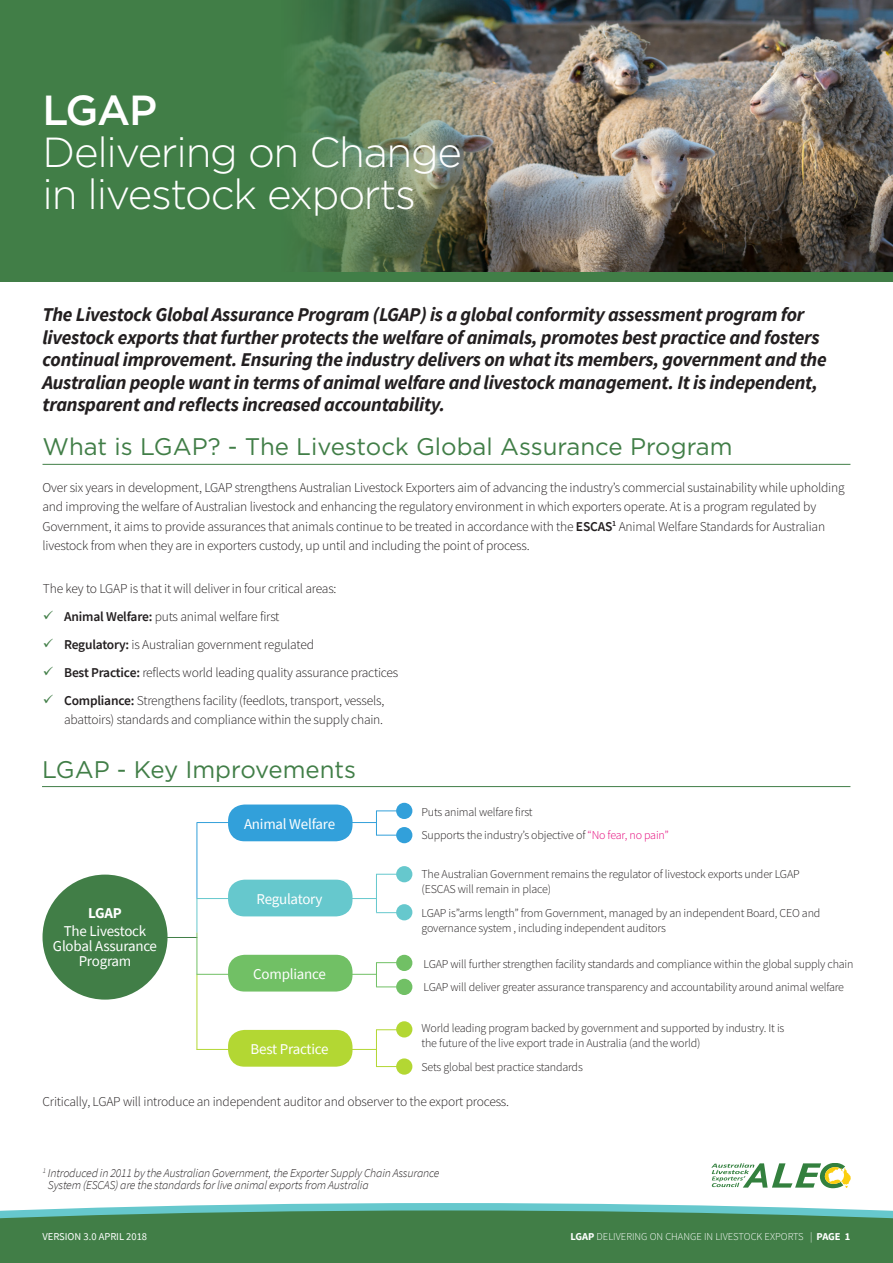
<style>
.page{position:relative;width:893px;height:1263px;background:#fff}
.page>*{position:absolute;margin:0;border:0;box-sizing:border-box;transform-origin:0 0}
.ALEC_cover{font:300 42px/42px "Gotham";letter-spacing:-.03em;color:#fff}
.ALEC_body_heading{font:24px "Gotham";color:#417e47}
.ALEC_body{font:italic 700 19.5px/22.5px "Source Sans Pro";letter-spacing:-.015em;color:#231f20}
.ALEC_info_1st{font:15px "Source Sans Pro";letter-spacing:-.015em;color:#fff}
.ALEC_TABLE_-_body{font:15px/18px "Source Sans Pro";letter-spacing:-.015em;color:#fff;text-align:center}
.ALEC_body-2{font:300 13.5px/19.5px "Source Sans Pro";letter-spacing:-.015em;color:#231f20}
.ALEC_TABLE_-_body-2{font:300 12px/15px "Source Sans Pro";letter-spacing:-.015em;color:#231f20}
.ALEC_annoted{font:italic 300 12px/12px "Source Sans Pro";letter-spacing:-.015em;color:#231f20}
.t1{font:300 10.5px "Source Sans Pro";color:#fff}
.t2{font:10.5px "Source Sans Pro";color:#fff}
.s1{font-weight:500}
.s2{font-weight:600}
.s3{font-weight:700}
.s4{color:#e40278}
</style>
<div class="page">
<svg style="left:26px;top:1203px;width:841px;height:7px;fill:#66c8cd"></svg>
<div style="left:0;top:1210px;width:893px;height:53px;background:#417e47"></div>
<hr style="left:159px;top:937px;width:38px;height:1px;background:#417e47">
<hr style="left:197px;top:898px;width:179px;height:1px;background:#66c8cd">
<hr style="left:197px;top:974px;width:179px;height:1px;background:#71c065">
<hr style="left:197px;top:1049px;width:179px;height:1px;background:#b3d733">
<svg style="left:377px;top:874px;width:19px;height:1px"></svg>
<svg style="left:376px;top:1029px;width:20px;height:1px"></svg>
<svg style="left:376px;top:912px;width:20px;height:1px"></svg>
<svg style="left:377px;top:1066px;width:19px;height:1px"></svg>
<hr style="left:376px;top:874px;width:1px;height:38px;background:#66c8cd">
<svg style="left:376px;top:962px;width:28px;height:25px"></svg>
<hr style="left:376px;top:1030px;width:1px;height:37px;background:#b3d733">
<div style="left:43px;top:874px;width:125px;height:125px;background:#417e47;border-radius:50%"></div>
<div style="left:0;top:0;width:752px;height:277px;background:#417e47"></div>
<img style="left:295px;top:0;width:598px;height:272px">
<hr style="left:43px;top:464px;width:807px;height:1px;background:#417e47">
<div style="left:0;top:272px;width:893px;height:9px;background:#417e47"></div>
<hr style="left:42px;top:786px;width:808px;height:1px;background:#417e47">
<div style="left:228px;top:880px;width:124px;height:36px;background:#66c8cd;border-radius:16px"></div>
<div style="left:228px;top:955px;width:124px;height:36px;background:#71c065;border-radius:16px"></div>
<div style="left:228px;top:1030px;width:124px;height:37px;background:#b3d733;border-radius:16px"></div>
<div style="left:396px;top:803px;width:16px;height:16px;background:#32a0da;border-radius:50%"></div>
<div style="left:396px;top:866px;width:16px;height:16px;background:#66c8cd;border-radius:50%"></div>
<div style="left:396px;top:955px;width:16px;height:16px;background:#71c065;border-radius:50%"></div>
<div style="left:396px;top:1021px;width:16px;height:16px;background:#b3d733;border-radius:50%"></div>
<div style="left:396px;top:827px;width:16px;height:16px;background:#32a0da;border-radius:50%"></div>
<div style="left:396px;top:904px;width:16px;height:16px;background:#66c8cd;border-radius:50%"></div>
<div style="left:396px;top:979px;width:16px;height:16px;background:#71c065;border-radius:50%"></div>
<div style="left:396px;top:1058px;width:16px;height:17px;background:#b3d733;border-radius:50%"></div>
<hr style="left:197px;top:823px;width:1px;height:75px;background:#32a0da">
<hr style="left:197px;top:974px;width:1px;height:76px;background:#b3d733">
<hr style="left:197px;top:898px;width:1px;height:34px;background:#66c8cd">
<hr style="left:197px;top:932px;width:1px;height:42px;background:#71c065">
<hr style="left:197px;top:822px;width:179px;height:1px;background:#32a0da">
<svg style="left:376px;top:810px;width:28px;height:26px"></svg>
<div style="left:228px;top:804px;width:124px;height:37px;background:#32a0da;border-radius:16px"></div>
<svg style="left:711px;top:1163px;width:140px;height:25px"></svg>
<p class="ALEC_cover" style="left:43px;top:88px;width:421px"><span class="s1">LGAP<br></span>Delivering on Change in livestock exports</p>
<p class="ALEC_body" style="left:43px;top:303px;width:786px">The Livestock Global Assurance Program (LGAP) is a global conformity assessment program for livestock exports that further protects the welfare of animals, promotes best practice and fosters continual improvement. Ensuring the industry delivers on what its members, government and the Australian people want in terms of animal welfare and livestock management. It is independent, transparent and reflects increased accountability.</p>
<p class="ALEC_body_heading" style="left:43px;top:434px;width:691px">What is LGAP? - The Livestock Global Assurance Program</p>
<p class="ALEC_body-2" style="left:43px;top:478px;width:804px">Over six years in development, LGAP strengthens Australian Livestock Exporters aim of advancing the industry’s commercial sustainability while upholding and improving the welfare of Australian livestock and enhancing the regulatory environment in which exporters operate. At is a program regulated by Government, it aims to provide assurances that animals continue to be treated in accordance with the <span class="s2">ESCAS</span><sup>1</sup> Animal Welfare Standards for Australian livestock from when they are in exporters custody, up until and including the point of process.</p>
<p class="ALEC_body-2" style="left:43px;top:578px;width:295px">The key to LGAP is that it will deliver in four critical areas:</p>
<p class="ALEC_body-2" style="left:64px;top:606px;width:217px"><span class="s2">Animal Welfare:</span> puts animal welfare first</p>
<p class="ALEC_body-2" style="left:64px;top:634px;width:251px"><span class="s2">Regulatory:</span> is Australian government regulated</p>
<p class="ALEC_body-2" style="left:64px;top:662px;width:336px"><span class="s2">Best Practice:</span> reflects world leading quality assurance practices</p>
<p class="ALEC_body-2" style="left:64px;top:690px;width:322px"><span class="s2">Compliance:</span> Strengthens facility (feedlots, transport, vessels, abattoirs) standards and compliance within the supply chain.</p>
<p class="ALEC_body_heading" style="left:42px;top:756px;width:316px">LGAP - Key Improvements</p>
<p class="ALEC_TABLE_-_body" style="left:64px;top:903px;width:84px"><span class="s3">LGAP<br></span>The Livestock</p>
<p class="ALEC_TABLE_-_body" style="left:53px;top:938px;width:106px;line-height:15px">Global Assurance<br>Program</p>
<p class="ALEC_info_1st" style="left:244px;top:814px;width:93px">Animal Welfare</p>
<p class="ALEC_info_1st" style="left:256px;top:889px;width:68px">Regulatory</p>
<p class="ALEC_info_1st" style="left:253px;top:964px;width:74px">Compliance</p>
<p class="ALEC_info_1st" style="left:251px;top:1039px;width:79px">Best Practice</p>
<p class="ALEC_TABLE_-_body-2" style="left:422px;top:804px;width:113px">Puts animal welfare first</p>
<p class="ALEC_TABLE_-_body-2" style="left:422px;top:828px;width:249px">Supports the industry’s objective of <span class="s4">“No fear, no pain”</span></p>
<p class="ALEC_TABLE_-_body-2" style="left:422px;top:867px;width:380px">The Australian Government remains the regulator of livestock exports under LGAP (ESCAS will remain in place)</p>
<p class="ALEC_TABLE_-_body-2" style="left:422px;top:905px;width:400px">LGAP is”arms length” from Government, managed by an independent Board, CEO and governance system , including independent auditors</p>
<p class="ALEC_TABLE_-_body-2" style="left:423px;top:956px;width:431px">LGAP will further strengthen facility standards and compliance within the global supply chain</p>
<p class="ALEC_TABLE_-_body-2" style="left:423px;top:979px;width:422px">LGAP will deliver greater assurance transparency and accountability around animal welfare</p>
<p class="ALEC_TABLE_-_body-2" style="left:422px;top:1021px;width:364px">World leading program backed by government and supported by industry. It is the future of the live export trade in Australia (and the world)</p>
<p class="ALEC_TABLE_-_body-2" style="left:422px;top:1059px;width:163px">Sets global best practice standards</p>
<p class="ALEC_body-2" style="left:43px;top:1091px;width:468px">Critically, LGAP will introduce an independent auditor and observer to the export process.</p>
<p class="ALEC_annoted" style="left:48px;top:1166px;width:393px;text-indent:-5px"><sup>1</sup> Introduced in 2011 by the Australian Government, the Exporter Supply Chain Assurance<br>System (ESCAS) are the standards for live animal exports from Australia</p>
<p class="t2" style="left:43px;top:1229px;width:106px">VERSION 3.0 APRIL 2018</p>
<p class="t1" style="left:571px;top:1229px;width:281px"><span class="s3">LGAP</span> DELIVERING ON CHANGE IN LIVESTOCK EXPORTS | <span class="s3">PAGE 1</span></p>
</div>
